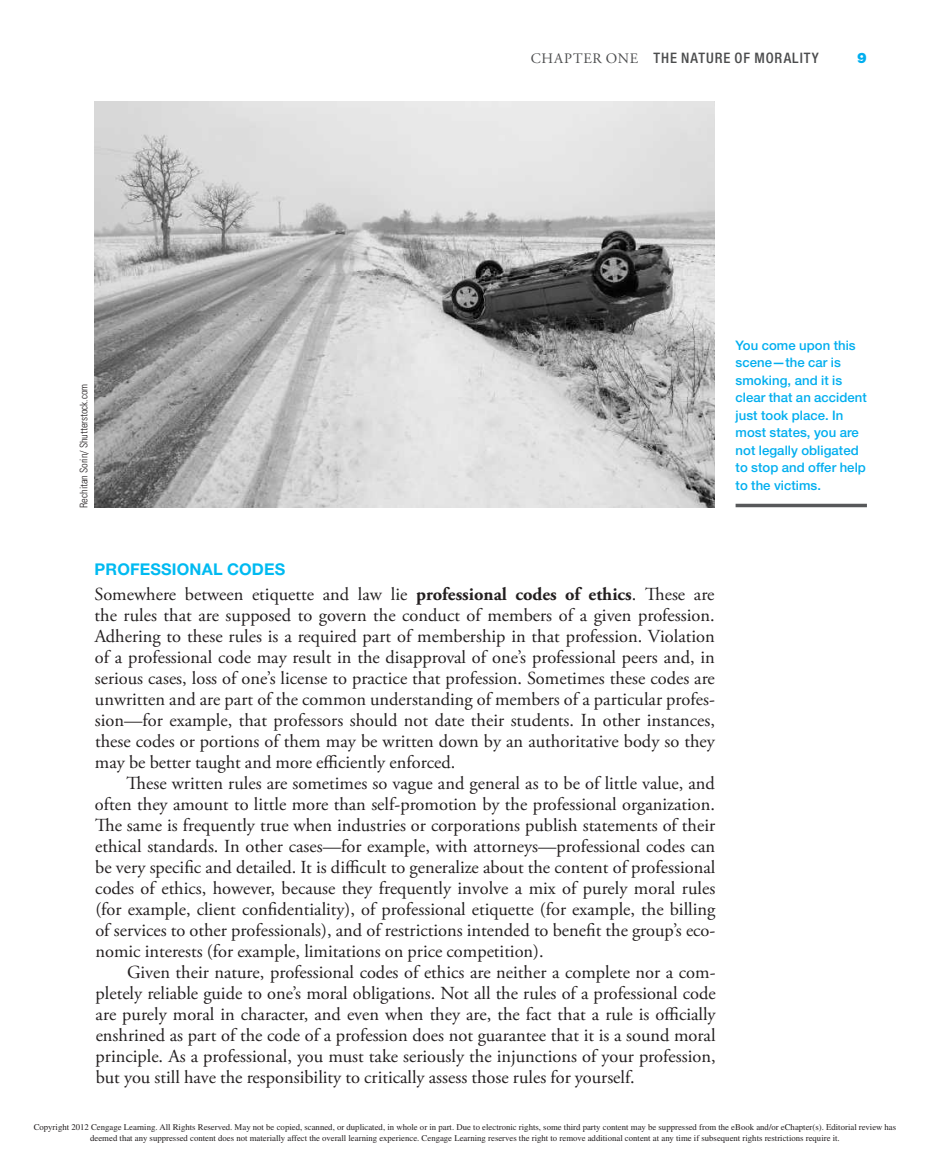
<style>
.page{position:relative;width:930px;height:1150px;background:#fff}
.page>*{position:absolute;margin:0;border:0;box-sizing:border-box;transform-origin:0 0}
.t1{font:18.38px "Adobe Garamond Pro";color:#231f20}
.t2{font:700 16.1px "Helvetica Neue LT Std";letter-spacing:.01em;color:#00baf1}
.t3{font:500 condensed 14.35px "Helvetica Neue LT Std";letter-spacing:.08em;color:#4b4c4d}
.t4{font:900 14.35px "Helvetica Neue LT Std";color:#00aeef}
.t5{font:500 13.12px/17.5px "Helvetica Neue LT Std";letter-spacing:.005em;color:#00aeef}
.t6{font:300 condensed 10.5px "Univers LT Std";letter-spacing:-.01em;color:#231f20}
.t7{font:8.75px/10.5px "Times";color:#231f20;text-align:center}
.s1{font-family:"Adobe Garamond Pro";font-weight:400;font-stretch:normal}
.s2{font-weight:700}
</style>
<div class="page">
<img style="left:94px;top:101px;width:620px;height:406px">
<hr style="left:735px;top:504px;width:131px;height:3px;background:#57585a">
<p class="t6" style="left:77px;top:508px;width:126px;rotate:-90deg">Rechitan Sorin/ Shutterstock.com</p>
<p class="t3" style="left:530px;top:49px;width:289px"><span class="s1">chapter One</span> THE NATURE OF M ORALITY</p>
<p class="t4" style="left:857px;top:49px;width:11px">9</p>
<p class="t5" style="left:735px;top:336px;width:133px">You come upon this scene—the car is smoking, and it is clear that an accident just took place. In most states, you are not legally obligated to stop and offer help to the victims.</p>
<p class="t2" style="left:94px;top:559px;width:192px">PROFESSIONAL CODES</p>
<p class="t1" style="left:94px;top:583px;width:621px">Somewhere between etiquette and law lie <span class="s2">professional codes of ethics</span>. These are</p>
<p class="t1" style="left:95px;top:604px;width:621px">the rules that are supposed to govern the conduct of members of a given profession.</p>
<p class="t1" style="left:95px;top:625px;width:621px">Adhering to these rules is a required part of membership in that profession. Violation</p>
<p class="t1" style="left:95px;top:646px;width:621px">of a professional code may result in the disapproval of one’s professional peers and, in</p>
<p class="t1" style="left:95px;top:667px;width:621px">serious cases, loss of one’s license to practice that profession. Sometimes these codes are</p>
<p class="t1" style="left:95px;top:688px;width:621px">unwritten and are part of the common understanding of members of a particular profes-</p>
<p class="t1" style="left:95px;top:709px;width:621px">sion—for example, that professors should not date their students. In other instances,</p>
<p class="t1" style="left:95px;top:730px;width:621px">these codes or portions of them may be written down by an authoritative body so they</p>
<p class="t1" style="left:95px;top:751px;width:362px">may be better taught and more efficiently enforced.</p>
<p class="t1" style="left:126px;top:772px;width:589px">These written rules are sometimes so vague and general as to be of little value, and</p>
<p class="t1" style="left:95px;top:793px;width:621px">often they amount to little more than self-promotion by the professional organization.</p>
<p class="t1" style="left:95px;top:814px;width:621px">The same is frequently true when industries or corporations publish statements of their</p>
<p class="t1" style="left:95px;top:835px;width:621px">ethical standards. In other cases—for example, with attorneys—professional codes can</p>
<p class="t1" style="left:95px;top:856px;width:621px">be very specific and detailed. It is difficult to generalize about the content of professional</p>
<p class="t1" style="left:95px;top:877px;width:621px">codes of ethics, however, because they frequently involve a mix of purely moral rules</p>
<p class="t1" style="left:95px;top:898px;width:621px">(for example, client confidentiality), of professional etiquette (for example, the billing</p>
<p class="t1" style="left:95px;top:919px;width:621px">of services to other professionals), and of restrictions intended to benefit the group’s eco-</p>
<p class="t1" style="left:95px;top:940px;width:449px">nomic interests (for example, limitations on price competition).</p>
<p class="t1" style="left:127px;top:961px;width:590px">Given their nature, professional codes of ethics are neither a complete nor a com-</p>
<p class="t1" style="left:96px;top:982px;width:621px">pletely reliable guide to one’s moral obligations. Not all the rules of a professional code</p>
<p class="t1" style="left:96px;top:1003px;width:621px">are purely moral in character, and even when they are, the fact that a rule is officially</p>
<p class="t1" style="left:96px;top:1024px;width:621px">enshrined as part of the code of a profession does not guarantee that it is a sound moral</p>
<p class="t1" style="left:96px;top:1045px;width:621px">principle. As a professional, you must take seriously the injunctions of your profession,</p>
<p class="t1" style="left:96px;top:1066px;width:540px">but you still have the responsibility to critically assess those rules for yourself.</p>
<p class="t7" style="left:34px;top:1122px;width:863px">Copyright 2012 Cengage Learning. All Rights Reserved. May not be copied, scanned, or duplicated, in whole or in part. Due to electronic rights, some third party content may be suppressed from the eBook and/or eChapter(s). Editorial review has deemed that any suppressed content does not materially affect the overall learning experience. Cengage Learning reserves the right to remove additional content at any time if subsequent rights restrictions require it.</p>
</div>
